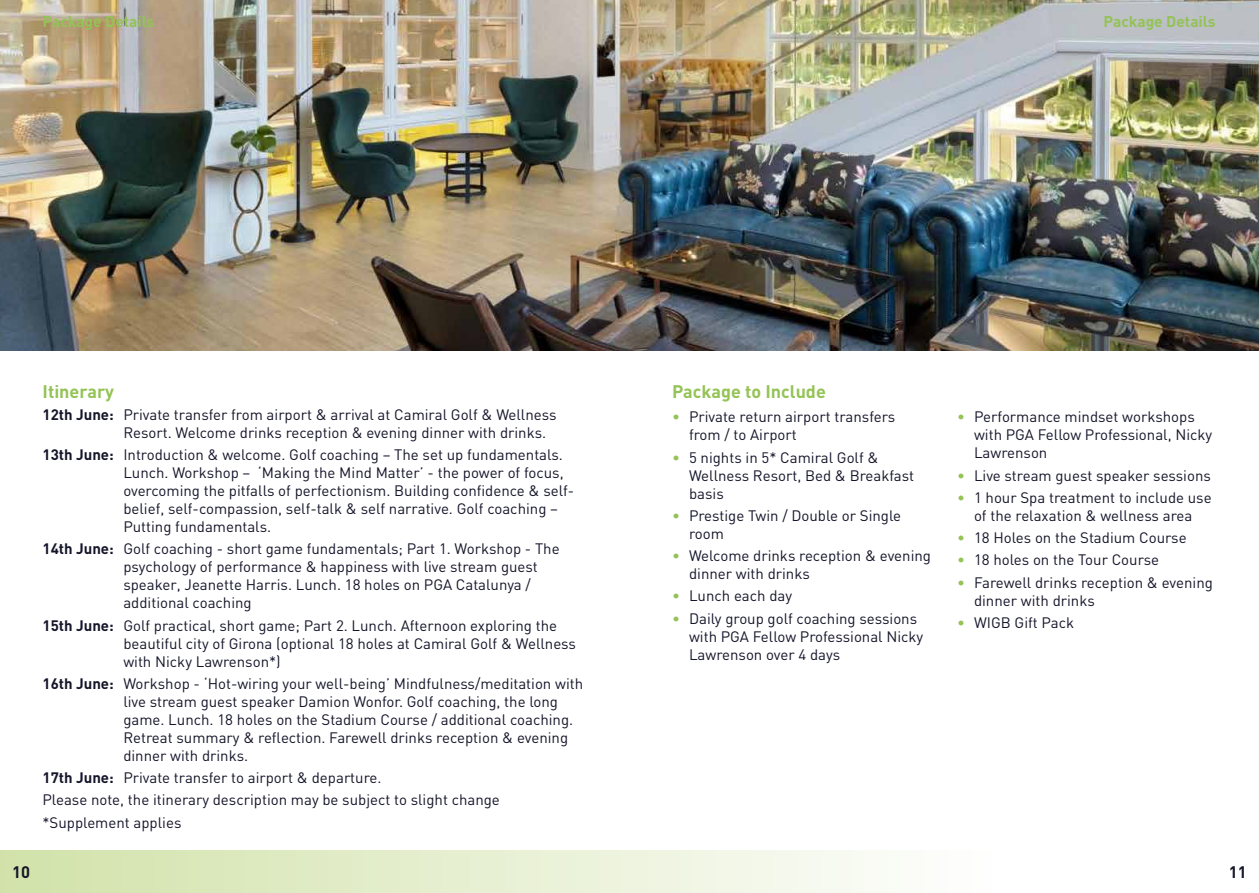
<style>
.page{position:relative;width:1259px;height:893px;background:#fff}
.page>*{position:absolute;margin:0;border:0;box-sizing:border-box;transform-origin:0 0}
.t1{font:700 18px "DIN";color:#94c356}
.t2{font:700 16.5px "DIN";color:#15152a}
.t3{font:700 15.45px "DIN";color:#94c356}
.t4{font:15px/18px "DIN";color:#15152a}
.s1{font-weight:700}
.s2{color:#94c356}
</style>
<div class="page">
<img style="left:0;top:0;width:1259px;height:351px">
<div style="left:0;top:850px;width:995px;height:43px;background:linear-gradient(to right,#d1e2a9,#fefefe)"></div>
<p class="t3" style="left:43px;top:11px;width:114px">Package Details</p>
<p class="t3" style="left:1103px;top:11px;width:114px">Package Details</p>
<p class="t1" style="left:43px;top:379px;width:73px">Itinerary</p>
<p class="t4" style="left:123px;top:405px;width:434px;text-indent:-81px"><span class="s1">12th June:</span> Private transfer from airport &amp; arrival at Camiral Golf &amp; Wellness<br>Resort. Welcome drinks reception &amp; evening dinner with drinks.</p>
<p class="t4" style="left:123px;top:445px;width:452px;text-indent:-81px"><span class="s1">13th June:</span> Introduction &amp; welcome. Golf coaching – The set up fundamentals.<br>Lunch. Workshop – ‘Making the Mind Matter’ - the power of focus, overcoming the pitfalls of perfectionism. Building confidence &amp; self&shy;belief, self-compassion, self-talk &amp; self narrative. Golf coaching – Putting fundamentals.</p>
<p class="t4" style="left:123px;top:540px;width:438px;text-indent:-81px"><span class="s1">14th June:</span> Golf coaching - short game fundamentals; Part 1. Workshop - The psychology of performance &amp; happiness with live stream guest speaker, Jeanette Harris. Lunch. 18 holes on PGA Catalunya / additional coaching</p>
<p class="t4" style="left:123px;top:616px;width:454px;text-indent:-81px"><span class="s1">15th June:</span> Golf practical, short game; Part 2. Lunch. Afternoon exploring the beautiful city of Girona (optional 18 holes at Camiral Golf &amp; Wellness with Nicky Lawrenson*)</p>
<p class="t4" style="left:123px;top:674px;width:461px;text-indent:-81px"><span class="s1">16th June:</span> Workshop - ‘Hot-wiring your well-being’ Mindfulness/meditation with live stream guest speaker Damion Wonfor. Golf coaching, the long game. Lunch. 18 holes on the Stadium Course / additional coaching.<br>Retreat summary &amp; reflection. Farewell drinks reception &amp; evening dinner with drinks.</p>
<p class="t4" style="left:43px;top:766px;width:459px;line-height:22.2px"><span class="s1">17th June:</span> Private transfer to airport &amp; departure.<br>Please note, the itinerary description may be subject to slight change *Supplement applies</p>
<p class="t1" style="left:672px;top:379px;width:155px">Package to Include</p>
<p class="t4" style="left:689px;top:408px;width:208px;text-indent:-17px"><span class="s2">•</span> Private return airport transfers from / to Airport</p>
<p class="t4" style="left:689px;top:448px;width:226px;text-indent:-17px"><span class="s2">•</span> 5 nights in 5* Camiral Golf &amp;<br>Wellness Resort, Bed &amp; Breakfast basis</p>
<p class="t4" style="left:689px;top:506px;width:214px;text-indent:-17px"><span class="s2">•</span> Prestige Twin / Double or Single room</p>
<p class="t4" style="left:689px;top:546px;width:243px;text-indent:-17px"><span class="s2">•</span> Welcome drinks reception &amp; evening dinner with drinks</p>
<p class="t4" style="left:672px;top:587px;width:122px"><span class="s2">•</span> Lunch each day</p>
<p class="t4" style="left:689px;top:609px;width:236px;text-indent:-17px"><span class="s2">•</span> Daily group golf coaching sessions with PGA Fellow Professional Nicky<br>Lawrenson over 4 days</p>
<p class="t4" style="left:974px;top:408px;width:240px;text-indent:-17px"><span class="s2">•</span> Performance mindset workshops with PGA Fellow Professional, Nicky<br>Lawrenson</p>
<p class="t4" style="left:957px;top:466px;width:255px"><span class="s2">•</span> Live stream guest speaker sessions</p>
<p class="t4" style="left:957px;top:488px;width:256px;text-align:center"><span class="s2">•</span> 1 hour Spa treatment to include use of the relaxation &amp; wellness area</p>
<p class="t4" style="left:957px;top:528px;width:231px"><span class="s2">•</span> 18 Holes on the Stadium Course</p>
<p class="t4" style="left:957px;top:551px;width:204px"><span class="s2">•</span> 18 holes on the Tour Course</p>
<p class="t4" style="left:974px;top:573px;width:240px;text-indent:-17px"><span class="s2">•</span> Farewell drinks reception &amp; evening dinner with drinks</p>
<p class="t4" style="left:957px;top:613px;width:119px"><span class="s2">•</span> WIGB Gift Pack</p>
<p class="t2" style="left:12px;top:861px;width:19px">10</p>
<p class="t2" style="left:1228px;top:861px;width:19px">11</p>
</div>
